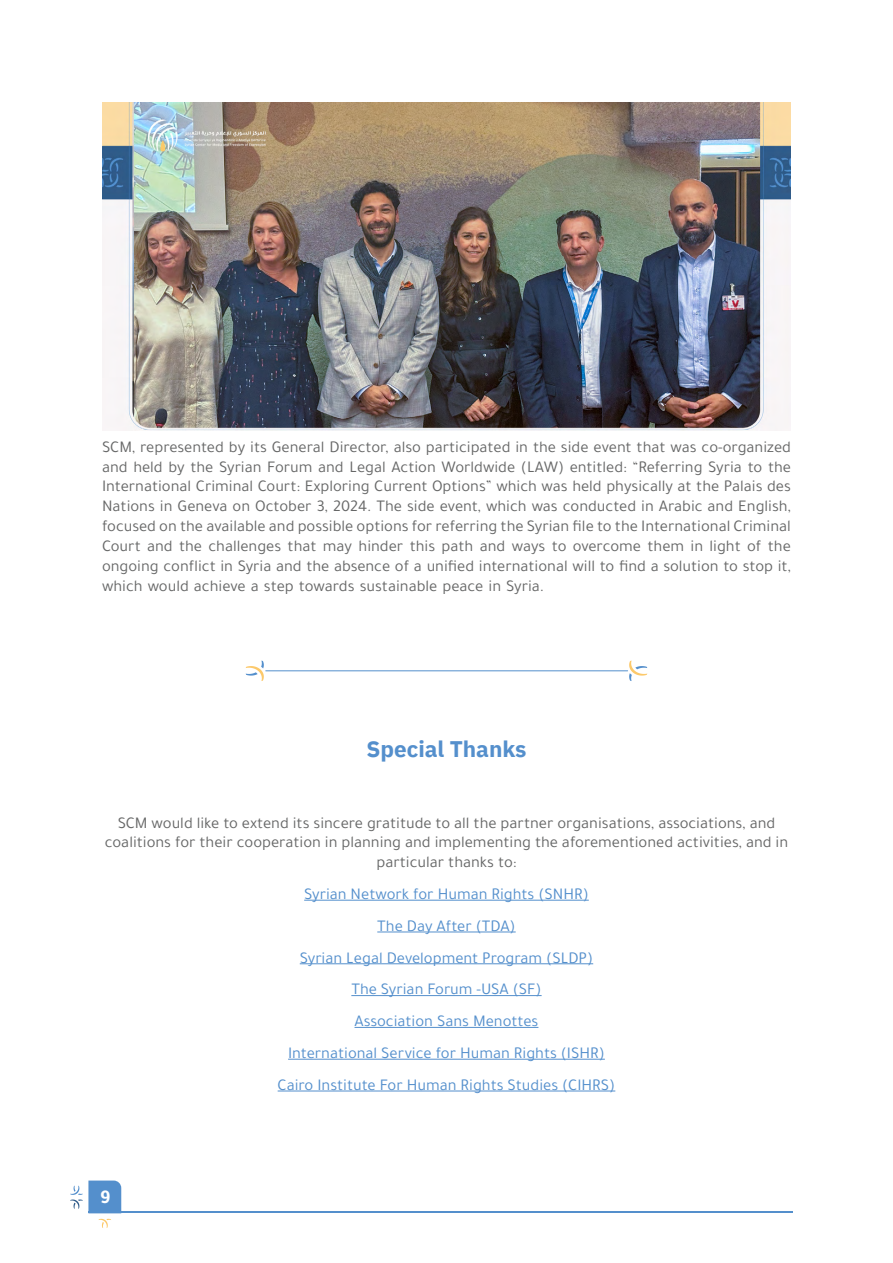
<style>
.page{position:relative;width:893px;height:1263px;background:#fff}
.page>*{position:absolute;margin:0;border:0;box-sizing:border-box;transform-origin:0 0}
.t1{font:700 22.5px "IBM Plex Sans Arabic";color:#548fcc}
.t2{font:700 19.5px "Tajawal";color:#fff}
.t3{font:16.5px/19.8px "Tajawal";color:#666767;text-align:justify}
.t4{font:16.5px/31.8px "Tajawal";color:#548fcc;text-align:center}
</style>
<div class="page">
<svg style="left:99px;top:1219px;width:12px;height:9px"></svg>
<svg style="left:70px;top:1180px;width:51px;height:31px"></svg>
<hr style="left:88px;top:1211px;width:705px;height:2px;background:#548fcc">
<hr style="left:304px;top:900px;width:285px;height:1px;background:#548fcc">
<hr style="left:377px;top:931px;width:139px;height:1px;background:#548fcc">
<hr style="left:300px;top:963px;width:293px;height:1px;background:#548fcc">
<hr style="left:351px;top:995px;width:191px;height:1px;background:#548fcc">
<hr style="left:354px;top:1027px;width:184px;height:1px;background:#548fcc">
<hr style="left:288px;top:1059px;width:317px;height:1px;background:#548fcc">
<hr style="left:278px;top:1090px;width:337px;height:1px;background:#548fcc">
<svg style="left:246px;top:660px;width:18px;height:21px"></svg>
<hr style="left:266px;top:670px;width:362px;height:1px;background:#548fcc">
<svg style="left:629px;top:660px;width:18px;height:21px"></svg>
<img style="left:102px;top:102px;width:689px;height:328px">
<p class="t3" style="left:102px;top:437px;width:690px">SCM, represented by its General Director, also participated in the side event that was co-organized and held by the Syrian Forum and Legal Action Worldwide (LAW) entitled “: Referring Syria to the International Criminal Court: Exploring Current Options” which was held physically at the Palais des Nations in Geneva on October 3, 2024. The side event, which was conducted in Arabic and English, focused on the available and possible options for referring the Syrian file to the International Criminal Court and the challenges that may hinder this path and ways to overcome them in light of the ongoing conflict in Syria and the absence of a unified international will to find a solution to stop ,i t which would achieve a step towards sustainable peace in Syria.</p>
<h1 class="t1" style="left:366px;top:736px;width:162px">Special Thanks</h1>
<p class="t3" style="left:105px;top:812px;width:685px;text-align:center">SCM would like to extend its sincere gratitude to all the partner organisations, associations, and coalitions for their cooperation in planning and implementing the aforementioned activities, and in particular thanks to:</p>
<p class="t4" style="left:278px;top:878px;width:339px">Syrian Network for Human Rights (SNHR(<br>The Day After (TDA(<br>Syrian Legal Development Program (SLDP(<br>The Syrian Forum -USA (SF(<br>Association Sans Menottes<br>International Service for Human Rights (ISHR( Cairo Institute For Human Rights Studies (CIHRS(</p>
<p class="t2" style="left:100px;top:1182px;width:12px">9</p>
</div>
